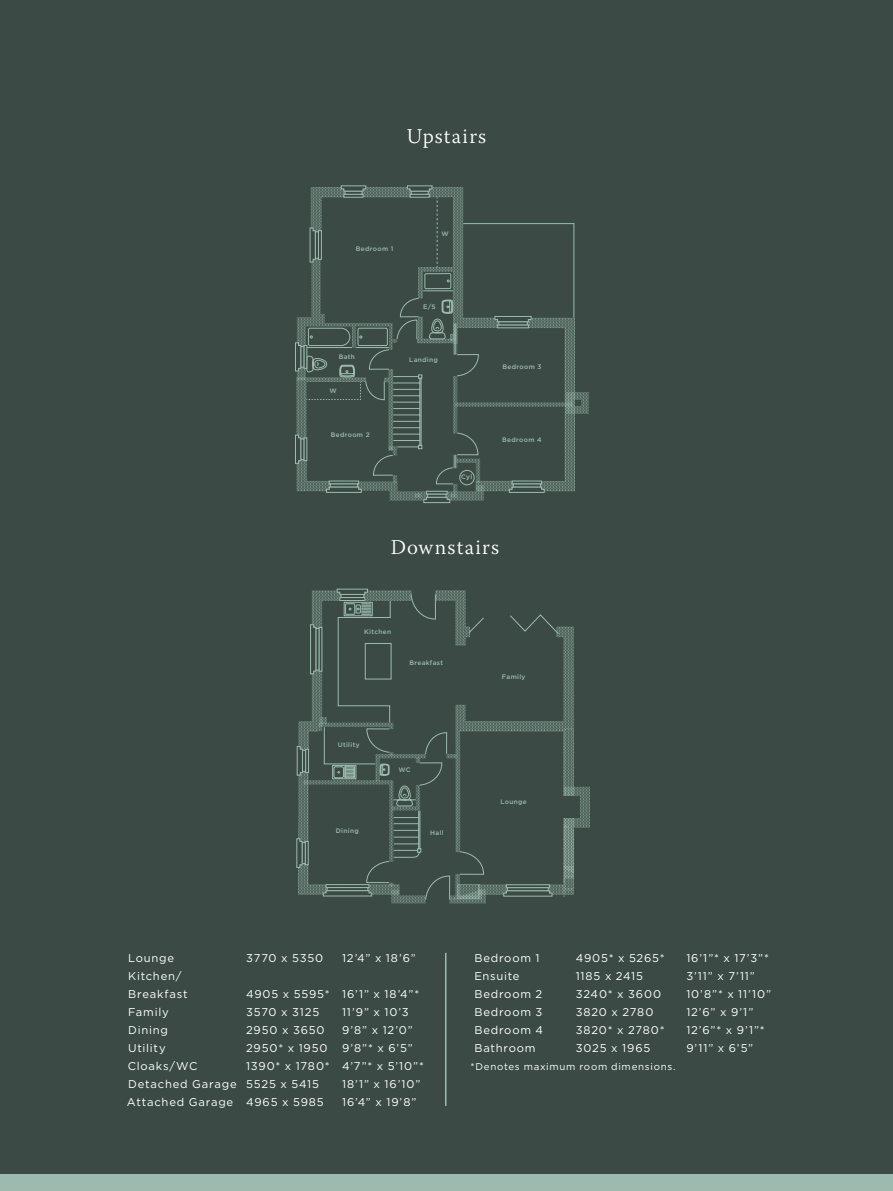
<style>
.page{position:relative;width:893px;height:1191px;background:#3b4a44}
.page>*{position:absolute;margin:0;border:0;box-sizing:border-box;transform-origin:0 0}
.t1{font:300 21px "Warnock Pro";letter-spacing:.055em;color:#fff}
.t2{font:11.25px/18px "Gotham";letter-spacing:.07em;color:#fff}
.t3{font:9.75px "Gotham";letter-spacing:.075em;color:#fff}
.t4{font:500 6.45px "Gotham";letter-spacing:.05em;color:#9cbbae}
</style>
<div class="page">
<div style="left:0;top:1174px;width:893px;height:17px;background:#9cbbae"></div>
<hr style="left:445px;top:953px;width:1px;height:153px;background:#9cbbae">
<svg style="left:297px;top:589px;width:277px;height:315px"></svg>
<svg style="left:295px;top:185px;width:280px;height:318px"></svg>
<h1 class="t1" style="left:407px;top:123px;width:81px">Upstairs</h1>
<p class="t4" style="left:356px;top:245px;width:39px">Bedroom 1</p>
<p class="t4" style="left:441px;top:230px;width:9px">W</p>
<p class="t4" style="left:339px;top:352px;width:18px">Bath</p>
<p class="t4" style="left:330px;top:386px;width:9px">W</p>
<p class="t4" style="left:331px;top:430px;width:40px">Bedroom 2</p>
<p class="t4" style="left:423px;top:302px;width:14px">E/S</p>
<p class="t4" style="left:409px;top:355px;width:30px">Landing</p>
<p class="t4" style="left:461px;top:472px;width:13px">Cyl</p>
<p class="t4" style="left:503px;top:362px;width:40px">Bedroom 3</p>
<p class="t4" style="left:502px;top:435px;width:41px">Bedroom 4</p>
<h1 class="t1" style="left:391px;top:534px;width:110px">Downstairs</h1>
<p class="t4" style="left:364px;top:627px;width:28px">Kitchen</p>
<p class="t4" style="left:409px;top:659px;width:35px">Breakfast</p>
<p class="t4" style="left:338px;top:740px;width:23px">Utility</p>
<p class="t4" style="left:336px;top:826px;width:24px">Dining</p>
<p class="t4" style="left:398px;top:765px;width:14px">WC</p>
<p class="t4" style="left:430px;top:828px;width:15px">Hall</p>
<p class="t4" style="left:502px;top:673px;width:25px">Family</p>
<p class="t4" style="left:500px;top:797px;width:28px">Lounge</p>
<p class="t2" style="left:128px;top:948px;width:48px">Lounge</p>
<p class="t2" style="left:246px;top:948px;width:79px">3770 x 5350</p>
<p class="t2" style="left:342px;top:948px;width:75px">12’4” x 18’6”</p>
<p class="t2" style="left:128px;top:966px;width:61px">Kitchen/<br>Breakfast</p>
<p class="t2" style="left:246px;top:984px;width:175px">4905 x 5595* 16’1” x 18’4”*</p>
<p class="t2" style="left:128px;top:1002px;width:42px">Family</p>
<p class="t2" style="left:246px;top:1002px;width:75px">3570 x 3125</p>
<p class="t2" style="left:342px;top:1002px;width:68px">11’9” x 10’3</p>
<p class="t2" style="left:128px;top:1020px;width:41px">Dining</p>
<p class="t2" style="left:246px;top:1020px;width:80px">2950 x 3650</p>
<p class="t2" style="left:342px;top:1020px;width:72px">9’8” x 12’0”</p>
<p class="t2" style="left:128px;top:1038px;width:39px">Utility</p>
<p class="t2" style="left:246px;top:1038px;width:83px">2950* x 1950</p>
<p class="t2" style="left:342px;top:1038px;width:72px">9’8”* x 6’5”</p>
<p class="t2" style="left:128px;top:1056px;width:71px">Cloaks/WC</p>
<p class="t2" style="left:128px;top:1056px;width:297px;text-indent:118px">1390* x 1780* 4’7”* x 5’10”*<br>Detached Garage 5525 x 5415</p>
<p class="t2" style="left:342px;top:1074px;width:80px">18’1” x 16’10”</p>
<p class="t2" style="left:127px;top:1092px;width:198px">Attached Garage 4965 x 5985</p>
<p class="t2" style="left:342px;top:1092px;width:76px">16’4” x 19’8”</p>
<p class="t2" style="left:474px;top:948px;width:67px">Bedroom 1</p>
<p class="t2" style="left:576px;top:948px;width:90px">4905* x 5265*</p>
<p class="t2" style="left:686px;top:948px;width:84px">16’1”* x 17’3”*</p>
<p class="t2" style="left:474px;top:966px;width:47px">Ensuite</p>
<p class="t2" style="left:576px;top:966px;width:69px">1185 x 2415</p>
<p class="t2" style="left:686px;top:966px;width:70px">3’11” x 7’11”</p>
<p class="t2" style="left:474px;top:984px;width:69px">Bedroom 2</p>
<p class="t2" style="left:576px;top:984px;width:87px">3240* x 3600</p>
<p class="t2" style="left:686px;top:984px;width:86px">10’8”* x 11’10”</p>
<p class="t2" style="left:474px;top:1002px;width:70px">Bedroom 3</p>
<p class="t2" style="left:576px;top:1002px;width:79px">3820 x 2780</p>
<p class="t2" style="left:686px;top:1002px;width:69px">12’6” x 9’1”</p>
<p class="t2" style="left:474px;top:1020px;width:70px">Bedroom 4</p>
<p class="t2" style="left:576px;top:1020px;width:90px">3820* x 2780*</p>
<p class="t2" style="left:686px;top:1020px;width:80px">12’6”* x 9’1”*</p>
<p class="t2" style="left:474px;top:1038px;width:63px">Bathroom</p>
<p class="t2" style="left:576px;top:1038px;width:76px">3025 x 1965</p>
<p class="t2" style="left:686px;top:1038px;width:68px">9’11” x 6’5”</p>
<p class="t3" style="left:470px;top:1060px;width:207px">*Denotes maximum room dimensions.</p>
</div>
